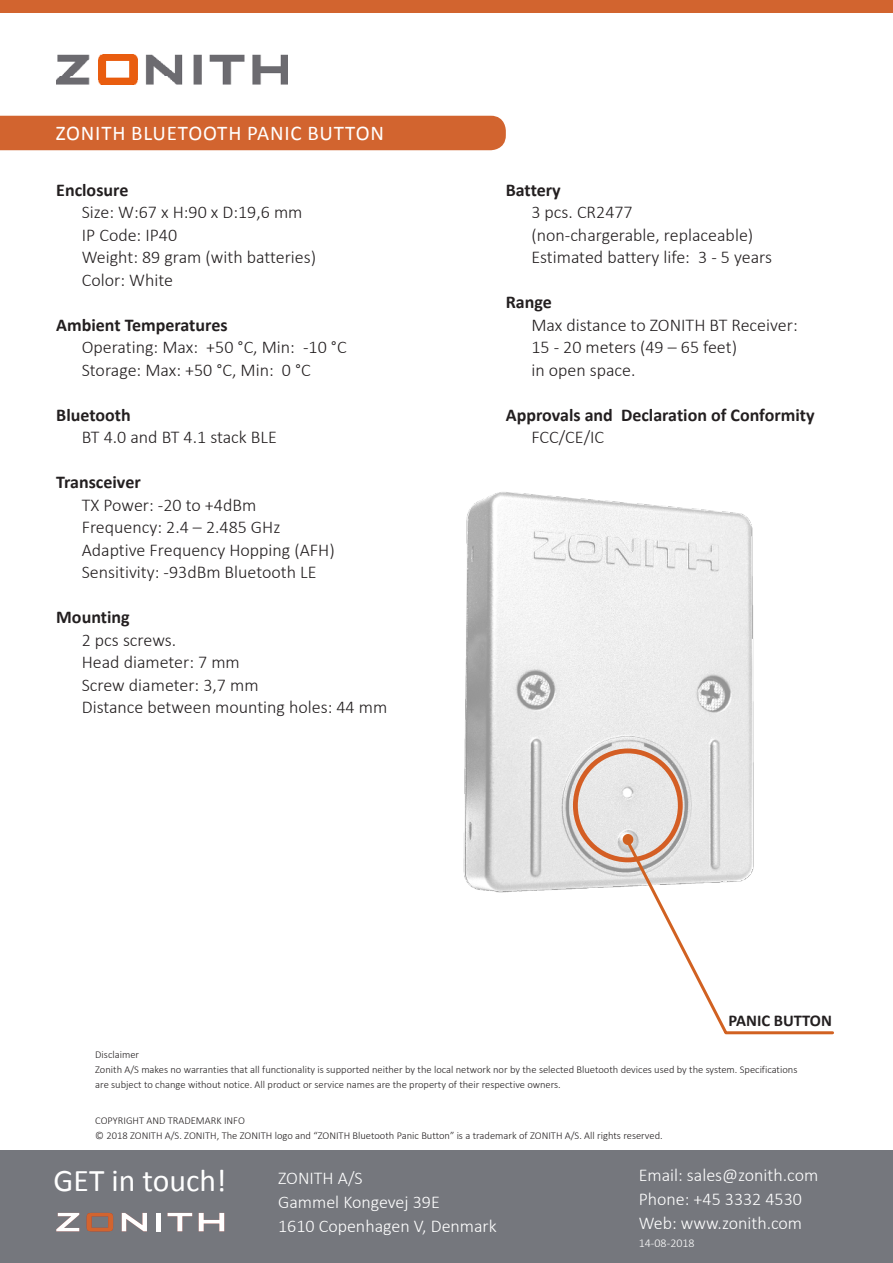
<style>
.page{position:relative;width:893px;height:1263px;background:#fff}
.page>*{position:absolute;margin:0;border:0;box-sizing:border-box;transform-origin:0 0}
.t1{font:31.65px "Calibri";color:#fff}
.t2{font:21px "Calibri";letter-spacing:.04em;color:#fff}
.t3{font:300 18px/22.5px "Calibri";color:#231f20}
.t4{font:300 18px/24px "Calibri";color:#fff}
.t5{font:700 18px "Calibri";color:#231f20}
.t6{font:700 16.5px "Calibri";color:#231f20}
.t7{font:300 12px "Calibri";color:#fff}
.t8{font:300 10.5px/15px "Calibri";color:#231f20}
</style>
<div class="page">
<div style="left:0;top:1150px;width:893px;height:113px;background:#75777d"></div>
<div style="left:0;top:0;width:893px;height:13px;background:#d2642f"></div>
<img style="left:56px;top:54px;width:231px;height:30px">
<div style="left:0;top:116px;width:506px;height:34px;background:#d2642f"></div>
<svg style="left:56px;top:1213px;width:23px;height:18px"></svg>
<svg style="left:87px;top:1213px;width:26px;height:18px"></svg>
<svg style="left:122px;top:1213px;width:25px;height:18px"></svg>
<div style="left:156px;top:1213px;width:5px;height:18px;background:#fff"></div>
<svg style="left:167px;top:1213px;width:25px;height:18px"></svg>
<svg style="left:199px;top:1213px;width:25px;height:18px"></svg>
<img style="left:463px;top:492px;width:291px;height:401px">
<div style="left:573px;top:748px;width:110px;height:114px;border:5px solid #d45e24;border-radius:50%"></div>
<svg style="left:624px;top:838px;width:210px;height:197px"></svg>
<div style="left:624px;top:835px;width:8px;height:9px;background:#d16121;border-radius:50%"></div>
<div style="left:623px;top:834px;width:10px;height:11px;border:2px solid #d16121;border-radius:50%"></div>
<p class="t2" style="left:56px;top:121px;width:330px">ZONITH BLUETOOTH PANIC BUTTON</p>
<p class="t5" style="left:56px;top:183px;width:74px">Enclosure</p>
<p class="t3" style="left:82px;top:202px;width:236px">Size: W:67 x H:90 x D:19,6 mm<br>IP Code: IP40<br>Weight: 89 gram (with batteries)<br>Color: White</p>
<p class="t5" style="left:56px;top:318px;width:173px">Ambient Temperatures</p>
<p class="t3" style="left:82px;top:337px;width:266px">Operating: Max: +50 °C, Min: -10 °C<br>Storage: Max: +50 °C, Min: 0 °C</p>
<p class="t5" style="left:56px;top:408px;width:76px">Bluetooth</p>
<p class="t3" style="left:82px;top:427px;width:197px">BT 4.0 and BT 4.1 stack BLE</p>
<p class="t5" style="left:56px;top:476px;width:86px">Transceiver</p>
<p class="t3" style="left:82px;top:495px;width:254px">TX Power: -20 to +4dBm<br>Frequency: 2.4 – 2.485 GHz<br>Adaptive Frequency Hopping (AFH)<br>Sensitivity: -93dBm Bluetooth LE</p>
<p class="t5" style="left:56px;top:611px;width:75px">Mounting</p>
<p class="t3" style="left:82px;top:630px;width:307px">2 pcs screws.<br>Head diameter: 7 mm<br>Screw diameter: 3,7 mm<br>Distance between mounting holes: 44 mm</p>
<p class="t5" style="left:506px;top:183px;width:56px">Battery</p>
<p class="t3" style="left:531px;top:202px;width:242px">3 pcs. CR2477<br>(non-chargerable, replaceable)<br>Estimated battery life: 3 - 5 years</p>
<p class="t5" style="left:506px;top:296px;width:48px">Range</p>
<p class="t3" style="left:531px;top:315px;width:268px">Max distance to ZONITH BT Receiver:<br>15 - 20 meters (49 – 65 feet)<br>in open space.</p>
<p class="t5" style="left:506px;top:408px;width:310px">Approvals and Declaration of Conformity</p>
<p class="t3" style="left:531px;top:427px;width:74px">FCC/CE/IC</p>
<p class="t6" style="left:728px;top:1014px;width:105px">PANIC BUTTON</p>
<p class="t8" style="left:95px;top:1047px;width:704px">Disclaimer<br>Zonith A/S makes no warranties that all functionality is supported neither by the local network nor by the selected Bluetooth devices used by the system. Specifications are subject to change without notice. All product or service names are the property of their respective owners.</p>
<p class="t8" style="left:95px;top:1113px;width:569px">COPYRIGHT AND TRADEMARK INFO<br>© 2018 ZONITH A/S. ZONITH, The ZONITH logo and “ZONITH Bluetooth Panic Button” is a trademark of ZONITH A/S. All rights reserved.</p>
<h1 class="t1" style="left:54px;top:1161px;width:174px">GET in touch!</h1>
<p class="t4" style="left:278px;top:1167px;width:220px">ZONITH A/S<br>Gammel Kongevej 39E<br>1610 Copenhagen V, Denmark</p>
<p class="t4" style="left:639px;top:1165px;width:181px">Email: sales@zonith.com<br>Phone: +45 3332 4530<br>Web: www.zonith.com</p>
<p class="t7" style="left:639px;top:1238px;width:58px">14-08-2018</p>
</div>
